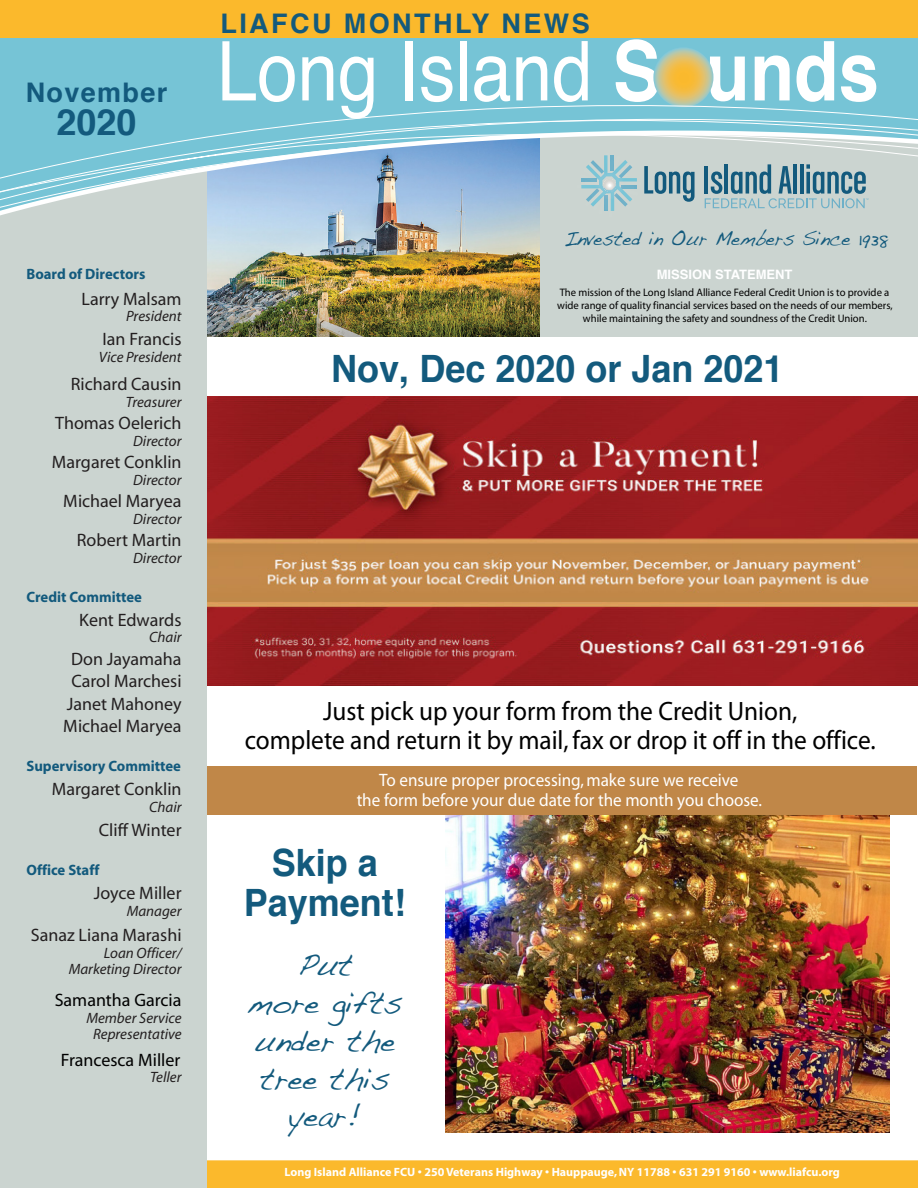
<style>
.page{position:relative;width:918px;height:1188px;background:#fff}
.page>*{position:absolute;margin:0;border:0;box-sizing:border-box;transform-origin:0 0}
.t1{font:82.5px "Helvetica";color:#fff;scale:.88 1}
.t2{font:700 37.65px/40.5px "Helvetica";color:#135a7d;text-align:center;scale:.96 1}
.t3{font:700 36px "Helvetica";color:#135a7d}
.t4{font:31.5px/37.8px "Handwriting Dakota";color:#135a7d;text-align:center;scale:.96 1}
.t5{font:700 27px "Helvetica";letter-spacing:.09em;color:#135a7d}
.t6{font:700 27px "Helvetica";letter-spacing:.05em;color:#135a7d}
.t7{font:26.7px/29.4px "Myriad";color:#000;text-align:center;scale:.95 1}
.t8{font:20.55px "Handwriting Dakota";color:#135a7d;scale:.9 1}
.t9{font:18px/22.5px "Myriad";color:#231f20;text-align:center}
.t10{font:18px/19.5px "Myriad";color:#fff;text-align:center;scale:.95 1}
.t11{font:18px "Myriad";color:#000}
.t12{font:italic 15px/16.5px "Myriad";color:#231f20;text-align:right}
.t13{font:700 15px "Myriad";color:#135a7d}
.t14{font:700 12.9px "Helvetica";color:#fff}
.t15{font:700 12px "Myriad";color:#fff}
.t16{font:10.8px/12.9px "Myriad";color:#000;text-align:center}
.s1{font-weight:700}
</style>
<div class="page">
<img style="left:445px;top:815px;width:444px;height:318px">
<div style="left:203px;top:766px;width:714px;height:49px;background:#c08748"></div>
<img style="left:207px;top:396px;width:711px;height:289px">
<img style="left:207px;top:231px;width:333px;height:106px">
<div style="left:207px;top:1160px;width:711px;height:28px;background:#fbb92c"></div>
<div style="left:540px;top:41px;width:378px;height:313px;background:#cbd4d0"></div>
<div style="left:0;top:338px;width:918px;height:21px;background:#fff"></div>
<div style="left:0;top:0;width:207px;height:1188px;background:#cbd4d0"></div>
<div style="left:0;top:38px;width:918px;height:36px;background:#76c4d6"></div>
<div style="left:0;top:0;width:918px;height:38px;background:#fbb92c"></div>
<svg style="left:653px;top:47px;width:60px;height:60px"></svg>
<svg style="left:0;top:74px;width:918px;height:157px;background:#81c6d3"></svg>
<svg style="left:0;top:130px;width:918px;height:97px"></svg>
<h3 class="t6" style="left:26px;top:70px;width:143px">November</h3>
<h3 class="t3" style="left:56px;top:93px;width:82px">2020</h3>
<p class="t13" style="left:26px;top:266px;width:121px">Board of Directors</p>
<p class="t9" style="left:82px;top:288px;width:102px">Larry Malsam</p>
<p class="t12" style="left:126px;top:309px;width:57px">President</p>
<p class="t9" style="left:103px;top:329px;width:80px">Ian Francis</p>
<p class="t12" style="left:99px;top:349px;width:84px">Vice President</p>
<p class="t9" style="left:71px;top:374px;width:112px">Richard Causin</p>
<p class="t12" style="left:126px;top:394px;width:57px">Treasurer</p>
<p class="t9" style="left:55px;top:413px;width:128px">Thomas Oelerich</p>
<p class="t12" style="left:133px;top:433px;width:50px">Director</p>
<p class="t9" style="left:52px;top:452px;width:131px">Margaret Conklin</p>
<p class="t12" style="left:133px;top:472px;width:50px">Director</p>
<p class="t9" style="left:63px;top:491px;width:120px">Michael Maryea</p>
<p class="t12" style="left:133px;top:511px;width:50px">Director</p>
<p class="t9" style="left:77px;top:530px;width:106px">Robert Martin</p>
<p class="t12" style="left:133px;top:550px;width:50px">Director</p>
<p class="t13" style="left:26px;top:589px;width:117px">Credit Committee</p>
<p class="t9" style="left:79px;top:609px;width:104px">Kent Edwards</p>
<p class="t12" style="left:149px;top:630px;width:34px">Chair</p>
<p class="t9" style="left:63px;top:648px;width:120px">Don Jayamaha<br>Carol Marchesi<br>Janet Mahoney<br>Michael Maryea</p>
<p class="t13" style="left:26px;top:758px;width:156px">Supervisory Committee</p>
<p class="t9" style="left:52px;top:779px;width:131px">Margaret Conklin</p>
<p class="t12" style="left:149px;top:799px;width:34px">Chair</p>
<p class="t9" style="left:99px;top:820px;width:84px">Cliff Winter</p>
<p class="t13" style="left:26px;top:863px;width:75px">Office Staff</p>
<p class="t9" style="left:94px;top:883px;width:89px">Joyce Miller</p>
<p class="t12" style="left:127px;top:903px;width:56px">Manager</p>
<p class="t9" style="left:31px;top:925px;width:152px">Sanaz Liana Marashi</p>
<p class="t12" style="left:69px;top:945px;width:114px">Loan Officer/<br>Marketing Director</p>
<p class="t11" style="left:55px;top:991px;width:128px">Samantha Garcia</p>
<p class="t12" style="left:86px;top:1010px;width:97px;text-align:center">Member Service<br>Representative</p>
<p class="t11" style="left:61px;top:1051px;width:121px">Francesca Miller</p>
<p class="t12" style="left:150px;top:1069px;width:33px">Teller</p>
<h3 class="t5" style="left:220px;top:2px;width:371px">LIAFCU MONTHLY NEWS</h3>
<h1 class="t1" style="left:217px;top:8px;width:754px">Long Island <span class="s1">Sounds</span></h1>
<p class="t8" style="left:564px;top:226px;width:362px">Invested in Our Members Since 1938</p>
<p class="t14" style="left:657px;top:264px;width:137px">MISSION STATEMENT</p>
<p class="t16" style="left:557px;top:287px;width:337px">The mission of the Long Island Alliance Federal Credit Union is to provide a wide range of quality financial services based on the needs of our members, while maintaining the safety and soundness of the Credit Union.</p>
<h2 class="t2" style="left:331px;top:349px;width:473px">Nov, Dec 2020 or Jan 2021</h2>
<h3 class="t7" style="left:245px;top:698px;width:666px">Just pick up your form from the Credit Union,<br>complete and return it by mail, fax or drop it off in the office.</h3>
<p class="t10" style="left:357px;top:771px;width:428px">To ensure proper processing, make sure we receive<br>the form before your due date for the month you choose.</p>
<h2 class="t2" style="left:244px;top:843px;width:170px">Skip a<br>Payment!</h2>
<h3 class="t4" style="left:248px;top:945px;width:163px">Put<br>more gifts under the tree this year!</h3>
<p class="t15" style="left:284px;top:1166px;width:557px">Long Island Alliance FCU • 250 Veterans Highway • Hauppauge, NY 11788 • 631 291 9160 • www.liafcu.org</p>
</div>
